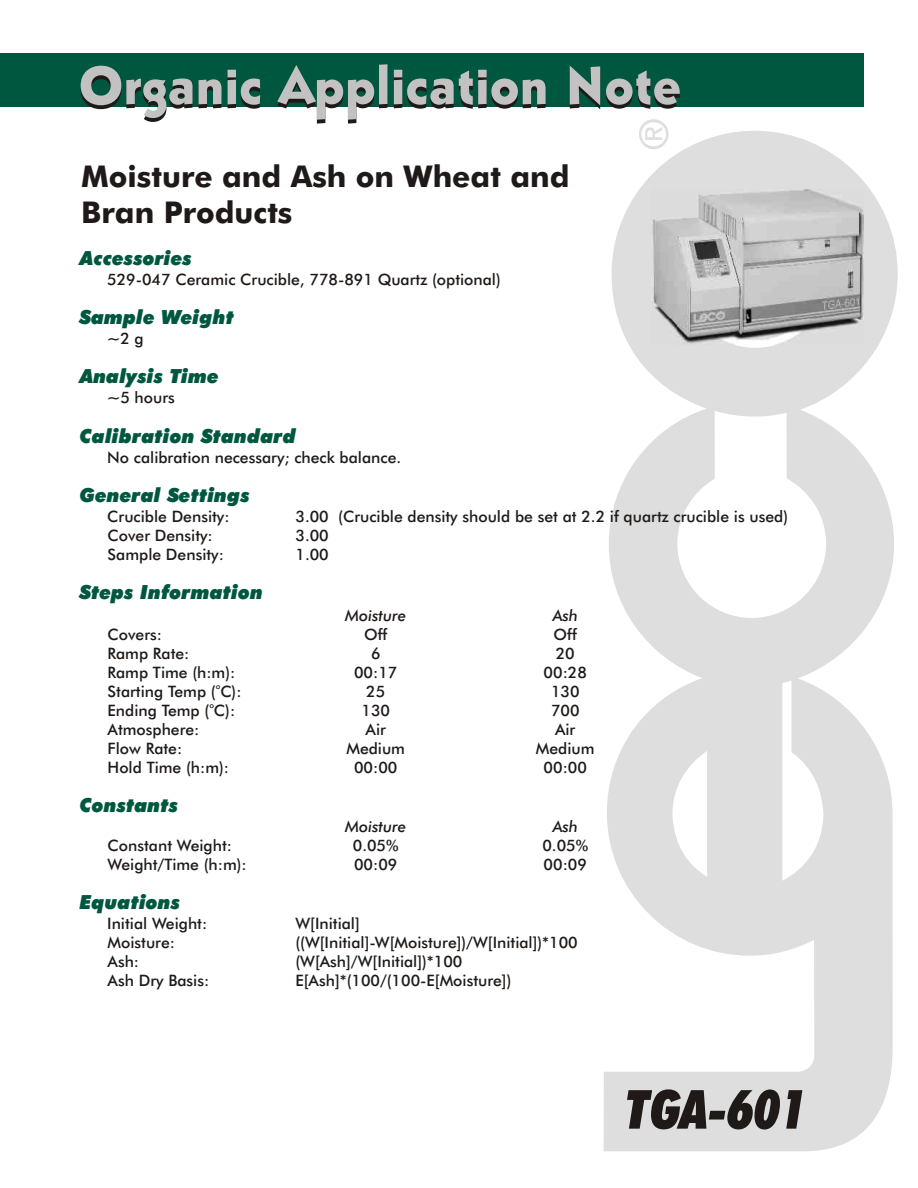
<style>
.page{position:relative;width:918px;height:1188px;background:#fff}
.page>*{position:absolute;margin:0;border:0;box-sizing:border-box;transform-origin:0 0}
.t1{font:54px "Grizzly IT Cby BT";color:#1f1a17}
.t2{font:italic 900 condensed 54px "Futura BT";color:#1f1a17}
.t3{font:700 30px/36.2px "Futura BT";color:#1f1a17}
.t4{font:italic 900 19.5px "Futura BT";color:#005740}
.t5{font:500 15.75px "Futura BT";color:#1f1a17}
.t6{font:italic 500 15.75px "Futura BT";color:#1f1a17}
.t7{font:500 7.8px "Futura BT";color:#1f1a17}
</style>
<div class="page">
<svg style="left:604px;top:131px;width:294px;height:1020px;fill:#dedede"></svg>
<svg style="left:639px;top:119px;width:30px;height:30px"></svg>
<div style="left:0;top:53px;width:864px;height:54px;background:#005740"></div>
<img style="left:652px;top:189px;width:211px;height:156px">
<h1 class="t1" style="left:79px;top:70px;width:604px">Organic Application Note</h1>
<h2 class="t3" style="left:81px;top:161px;width:490px">Moisture and Ash on Wheat and<br>Bran Products</h2>
<p class="t4" style="left:79px;top:250px;width:114px">Accessories</p>
<p class="t5" style="left:107px;top:273px;width:395px">529-047 Ceramic Crucible, 778-891 Quartz (optional)</p>
<p class="t4" style="left:79px;top:309px;width:156px">Sample Weight</p>
<p class="t5" style="left:107px;top:332px;width:38px">~2 g</p>
<p class="t4" style="left:79px;top:369px;width:141px">Analysis Time</p>
<p class="t5" style="left:107px;top:391px;width:69px">~5 hours</p>
<p class="t4" style="left:79px;top:428px;width:218px">Calibration Standard</p>
<p class="t5" style="left:107px;top:451px;width:295px">No calibration necessary; check balance.</p>
<p class="t4" style="left:79px;top:487px;width:172px">General Settings</p>
<p class="t5" style="left:107px;top:510px;width:124px">Crucible Density:</p>
<p class="t5" style="left:295px;top:510px;width:494px">3.00 (Crucible density should be set at 2.2 if quartz crucible is used)</p>
<p class="t5" style="left:108px;top:529px;width:107px">Cover Density:</p>
<p class="t5" style="left:295px;top:529px;width:35px">3.00</p>
<p class="t5" style="left:108px;top:548px;width:118px">Sample Density:</p>
<p class="t5" style="left:295px;top:548px;width:35px">1.00</p>
<p class="t4" style="left:79px;top:584px;width:185px">Steps Information</p>
<p class="t6" style="left:345px;top:609px;width:63px">Moisture</p>
<p class="t6" style="left:553px;top:609px;width:27px">Ash</p>
<p class="t5" style="left:108px;top:628px;width:56px">Covers:</p>
<p class="t5" style="left:364px;top:628px;width:25px">Off</p>
<p class="t5" style="left:554px;top:628px;width:25px">Off</p>
<p class="t5" style="left:108px;top:647px;width:83px">Ramp Rate:</p>
<p class="t5" style="left:371px;top:647px;width:11px">6</p>
<p class="t5" style="left:556px;top:647px;width:21px">20</p>
<p class="t5" style="left:108px;top:666px;width:129px">Ramp Time (h:m):</p>
<p class="t5" style="left:354px;top:666px;width:45px">00:17</p>
<p class="t5" style="left:544px;top:666px;width:45px">00:28</p>
<p class="t7" style="left:216px;top:683px;width:6px">o</p>
<p class="t5" style="left:108px;top:685px;width:136px">Starting Temp ( C):</p>
<p class="t5" style="left:366px;top:685px;width:21px">25</p>
<p class="t5" style="left:551px;top:685px;width:30px">130</p>
<p class="t7" style="left:209px;top:702px;width:6px">o</p>
<p class="t5" style="left:108px;top:704px;width:129px">Ending Temp ( C):</p>
<p class="t5" style="left:361px;top:704px;width:30px">130</p>
<p class="t5" style="left:551px;top:704px;width:30px">700</p>
<p class="t5" style="left:108px;top:723px;width:93px">Atmosphere:</p>
<p class="t5" style="left:366px;top:723px;width:22px">Air</p>
<p class="t5" style="left:555px;top:723px;width:22px">Air</p>
<p class="t5" style="left:108px;top:742px;width:76px">Flow Rate:</p>
<p class="t5" style="left:346px;top:742px;width:60px">Medium</p>
<p class="t5" style="left:536px;top:742px;width:60px">Medium</p>
<p class="t5" style="left:108px;top:761px;width:123px">Hold Time (h:m):</p>
<p class="t5" style="left:354px;top:761px;width:45px">00:00</p>
<p class="t5" style="left:544px;top:761px;width:45px">00:00</p>
<p class="t4" style="left:79px;top:797px;width:100px">Constants</p>
<p class="t6" style="left:345px;top:820px;width:63px">Moisture</p>
<p class="t6" style="left:553px;top:820px;width:27px">Ash</p>
<p class="t5" style="left:108px;top:839px;width:126px">Constant Weight:</p>
<p class="t5" style="left:353px;top:839px;width:47px">0.05%</p>
<p class="t5" style="left:542px;top:839px;width:47px">0.05%</p>
<p class="t5" style="left:108px;top:858px;width:141px">Weight/Time (h:m):</p>
<p class="t5" style="left:354px;top:858px;width:45px">00:09</p>
<p class="t5" style="left:544px;top:858px;width:45px">00:09</p>
<p class="t4" style="left:79px;top:895px;width:102px">Equations</p>
<p class="t5" style="left:107px;top:917px;width:101px">Initial Weight:</p>
<p class="t5" style="left:295px;top:917px;width:66px">W[Initial]</p>
<p class="t5" style="left:108px;top:936px;width:69px">Moisture:</p>
<p class="t5" style="left:295px;top:936px;width:284px">((W[Initial]-W[Moisture])/W[Initial])*100</p>
<p class="t5" style="left:108px;top:955px;width:33px">Ash:</p>
<p class="t5" style="left:295px;top:955px;width:168px">(W[Ash]/W[Initial])*100</p>
<p class="t5" style="left:108px;top:974px;width:103px">Ash Dry Basis:</p>
<p class="t5" style="left:295px;top:974px;width:218px">E[Ash]*(100/(100-E[Moisture])</p>
<h1 class="t2" style="left:625px;top:1088px;width:184px">TGA-601</h1>
</div>
